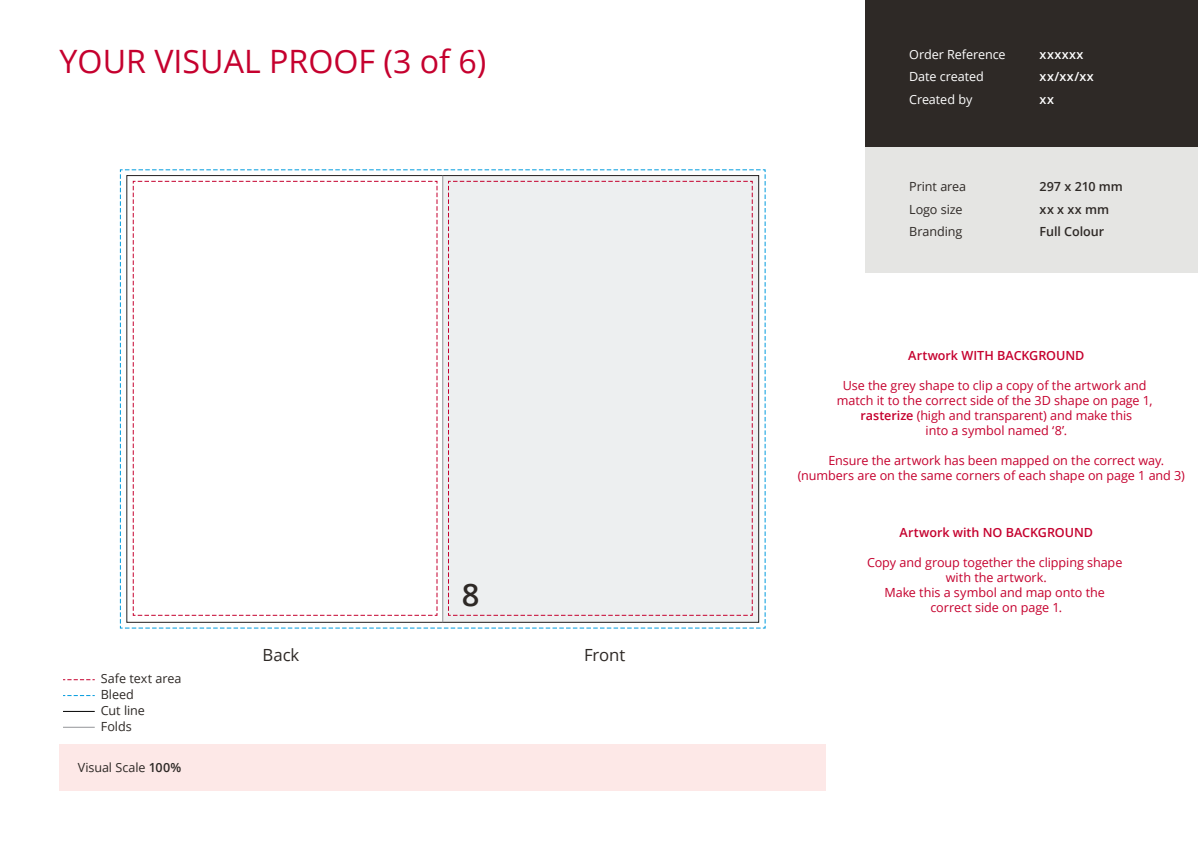
<style>
.page{position:relative;width:1198px;height:847px;background:#fff}
.page>*{position:absolute;margin:0;border:0;box-sizing:border-box;transform-origin:0 0}
.t1{font:32.17px "Open Sans";color:#c5002e}
.t2{font:600 31.05px "Open Sans";color:#2e2926}
.t3{font:16.73px "Open Sans";letter-spacing:-.005em;color:#2e2926}
.t4{font:12.6px/15px "Open Sans";letter-spacing:-.005em;color:#c5002e;text-align:center}
.t5{font:12.6px/22.4px "Open Sans";letter-spacing:-.005em;color:#2e2926}
.t6{font:600 12.6px "Open Sans";letter-spacing:-.005em;color:#c5002e}
.t7{font:12.6px/22.4px "Open Sans";letter-spacing:-.005em;color:#fff}
.t8{font:600 12.6px/22.4px "Open Sans";letter-spacing:-.005em;color:#2e2926}
.t9{font:600 12.6px/22.4px "Open Sans";letter-spacing:.035em;color:#fff}
.s1{font-weight:600}
</style>
<div class="page">
<div style="left:865px;top:0;width:332px;height:147px;background:#2e2926"></div>
<div style="left:865px;top:147px;width:332px;height:126px;background:#e5e5e3"></div>
<div style="left:60px;top:744px;width:765px;height:47px;background:#fde8e7"></div>
<hr style="left:63px;top:726px;width:32px;height:1px;background:#939598">
<hr style="left:63px;top:711px;width:32px;height:1px;background:#000">
<svg style="left:63px;top:695px;width:32px;height:1px"></svg>
<svg style="left:63px;top:679px;width:32px;height:1px"></svg>
<svg style="left:120px;top:169px;width:645px;height:459px"></svg>
<h1 class="t1" style="left:60px;top:39px;width:428px">YOUR VISUAL PROOF (3 of 6)</h1>
<h2 class="t2" style="left:462px;top:573px;width:19px">8</h2>
<p class="t5" style="left:101px;top:667px;width:82px">Safe text area</p>
<p class="t5" style="left:101px;top:683px;width:35px">Bleed</p>
<p class="t5" style="left:101px;top:699px;width:46px">Cut line</p>
<p class="t5" style="left:101px;top:714px;width:32px">Folds</p>
<p class="t5" style="left:78px;top:755px;width:105px">Visual Scale <span class="s1">100%</span></p>
<h3 class="t3" style="left:262px;top:643px;width:38px">Back</h3>
<h3 class="t3" style="left:584px;top:643px;width:43px">Front</h3>
<p class="t7" style="left:909px;top:43px;width:98px">Order Reference<br>Date created<br>Created by</p>
<p class="t9" style="left:1039px;top:43px;width:56px">xxxxxx xx/xx/xx xx</p>
<p class="t5" style="left:909px;top:175px;width:59px">Print area<br>Logo size<br>Branding</p>
<p class="t8" style="left:1039px;top:175px;width:85px">297 x 210 mm xx x xx mm<br>Full Colour</p>
<p class="t6" style="left:908px;top:346px;width:178px">Artwork WITH BACKGROUND</p>
<p class="t4" style="left:836px;top:377px;width:317px">Use the grey shape to clip a copy of the artwork and match it to the correct side of the 3D shape on page 1, <span class="s1">rasterize</span> (high and transparent) and make this<br>into a symbol named ‘8’.</p>
<p class="t4" style="left:797px;top:452px;width:388px;text-align:left;text-indent:30px">Ensure the artwork has been mapped on the correct way. (numbers are on the same corners of each shape on page 1 and 3)</p>
<p class="t6" style="left:899px;top:523px;width:195px">Artwork with NO BACKGROUND</p>
<p class="t4" style="left:866px;top:554px;width:257px">Copy and group together the clipping shape with the artwork.<br>Make this a symbol and map onto the</p>
<p class="t4" style="left:930px;top:599px;width:133px">correct side on page 1.</p>
</div>
